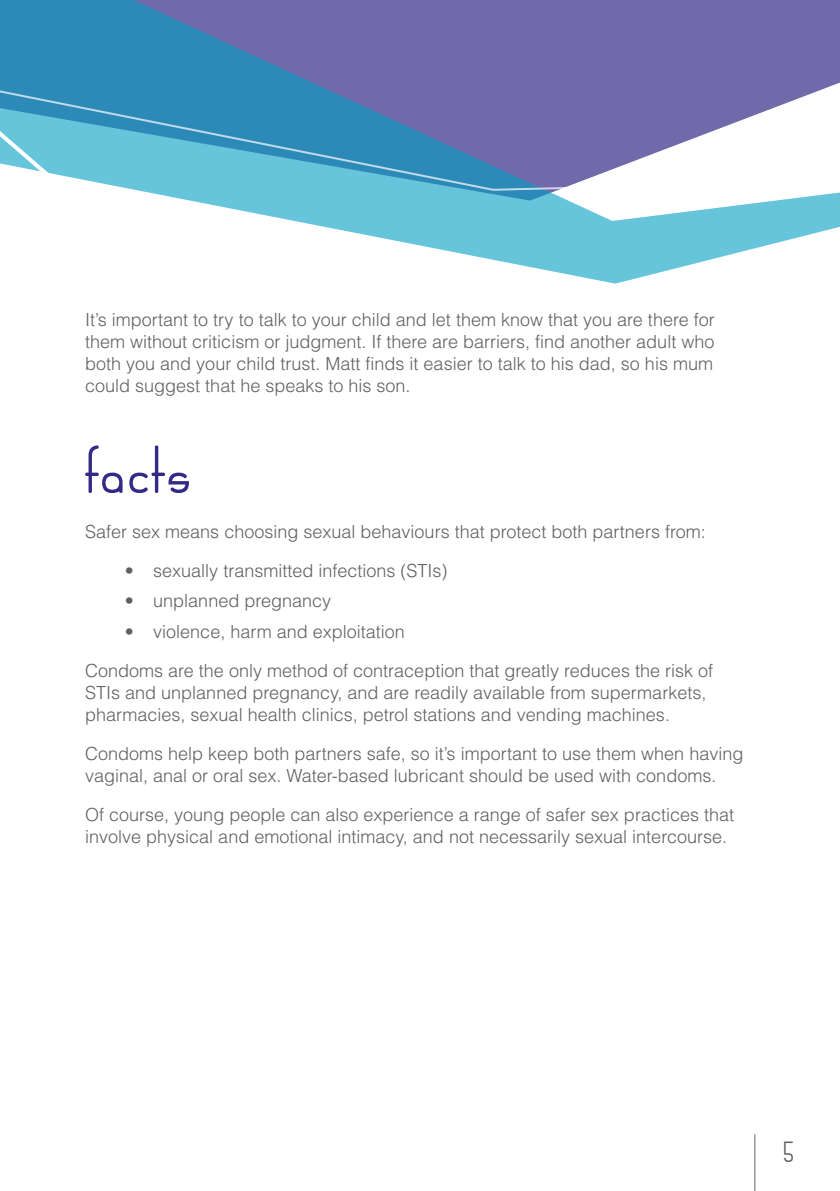
<style>
.page{position:relative;width:840px;height:1191px;background:#fff}
.page>*{position:absolute;margin:0;border:0;box-sizing:border-box;transform-origin:0 0}
.t1{font:70px "Sanserifing";color:#332a86}
.t2{font:30px "Sanserifing";color:#5f6062}
.t3{font:300 18px/22px "Helvetica";color:#5f6062}
</style>
<div class="page">
<svg style="left:91px;top:0;width:748px;height:284px"></svg>
<svg style="left:91px;top:17px;width:734px;height:189px;background:#7292bf"></svg>
<svg style="left:0;top:0;width:91px;height:182px;background:#4ca3c7"></svg>
<hr style="left:754px;top:1134px;width:1px;height:57px;background:#5f6062">
<p class="t3" style="left:85px;top:309px;width:630px;text-align:justify">It’s important to try to talk to your child and let them know that you are there for them without criticism or judgment. If there are barriers, find another adult who both you and your child trust. Matt finds it easier to talk to his dad, so his mum could suggest that he speaks to his son.</p>
<h1 class="t1" style="left:85px;top:429px;width:109px">facts</h1>
<p class="t3" style="left:85px;top:520px;width:621px">Safer sex means choosing sexual behaviours that protect both partners from:</p>
<p class="t3" style="left:125px;top:559px;width:324px">• sexually transmitted infections (STIs)</p>
<p class="t3" style="left:125px;top:589px;width:208px">• unplanned pregnancy</p>
<p class="t3" style="left:85px;top:611px;width:629px;line-height:39px;text-indent:40px">• violence, harm and exploitation<br>Condoms are the only method of contraception that greatly reduces the risk of</p>
<p class="t3" style="left:85px;top:681px;width:622px">STIs and unplanned pregnancy, and are readily available from supermarkets, pharmacies, sexual health clinics, petrol stations and vending machines.</p>
<p class="t3" style="left:85px;top:742px;width:659px">Condoms help keep both partners safe, so it’s important to use them when having vaginal, anal or oral sex. Water-based lubricant should be used with condoms.</p>
<p class="t3" style="left:85px;top:803px;width:650px">Of course, young people can also experience a range of safer sex practices that involve physical and emotional intimacy, and not necessarily sexual intercourse.</p>
<h2 class="t2" style="left:782px;top:1134px;width:13px">5</h2>
</div>
